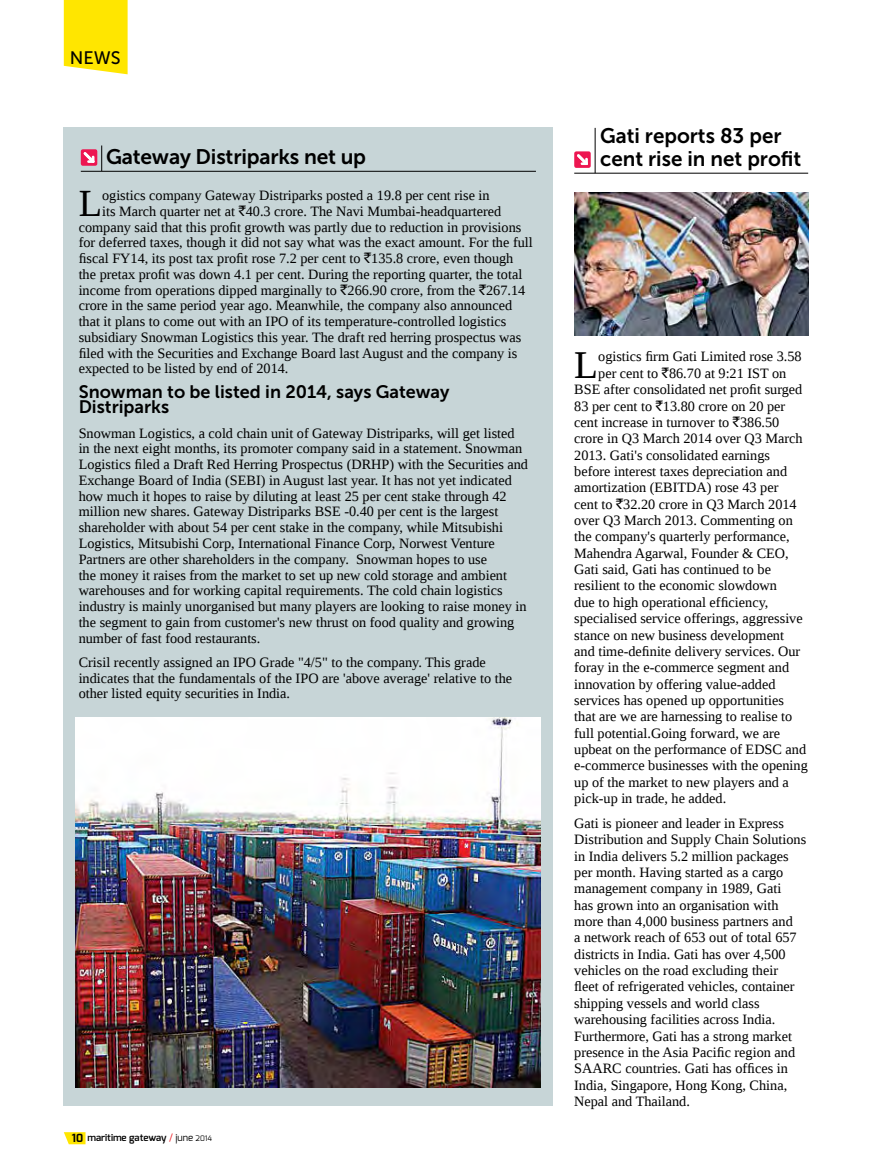
<style>
.page{position:relative;width:872px;height:1170px;background:#fff}
.page>*{position:absolute;margin:0;border:0;box-sizing:border-box;transform-origin:0 0}
.t1{font:39.15px "Liberation Serif";color:#000}
.t2{font:38.25px "Liberation Serif";color:#000}
.t3{font:21px/22.5px "Museo Sans 700";color:#000}
.t4{font:18px/15.8px "Museo Sans 700";color:#000}
.t5{font:18px "Museo Sans 500";color:#000}
.t6{font:14.25px/16.4px "Liberation Serif";color:#000}
.t7{font:600 9.75px "Exo";color:#000}
.s1{font-family:"Rupee Foradian"}
.s2{font-weight:700;font-size:11.25px}
.s3{font-weight:400;color:#ed1d24}
.s4{font-weight:400}
.s5{font-weight:400;font-size:7.5px}
</style>
<div class="page">
<div style="left:64px;top:127px;width:489px;height:979px;background:#c7d5d7"></div>
<hr style="left:81px;top:171px;width:455px;height:1px;background:#000">
<svg style="left:81px;top:145px;width:21px;height:26px"></svg>
<svg style="left:64px;top:0;width:64px;height:74px;background:#ffe70e"></svg>
<hr style="left:574px;top:173px;width:234px;height:1px;background:#000">
<hr style="left:595px;top:128px;width:1px;height:45px;background:#000">
<svg style="left:574px;top:151px;width:16px;height:17px"></svg>
<svg style="left:574px;top:152px;width:16px;height:15px"></svg>
<img style="left:76px;top:717px;width:464px;height:370px">
<img style="left:574px;top:193px;width:234px;height:142px">
<svg style="left:64px;top:1132px;width:21px;height:12px"></svg>
<p class="t5" style="left:70px;top:48px;width:52px">NEWS</p>
<h3 class="t3" style="left:106px;top:146px;width:261px">Gateway Distriparks net up</h3>
<h2 class="t2" style="left:79px;top:178px;width:25px">L</h2>
<p class="t6" style="left:102px;top:187px;width:389px">ogistics company Gateway Distriparks posted a 19.8 per cent rise in</p>
<p class="t6" style="left:102px;top:203px;width:401px">its March quarter net at <span class="s1">`</span>40.3 crore. The Navi Mumbai-headquartered</p>
<p class="t6" style="left:79px;top:218px;width:444px">company said that this profit growth was partly due to reduction in provisions</p>
<p class="t6" style="left:79px;top:234px;width:455px">for deferred taxes, though it did not say what was the exact amount. For the full</p>
<p class="t6" style="left:79px;top:250px;width:436px">fiscal FY14, its post tax profit rose 7.2 per cent to <span class="s1">`</span>135.8 crore, even though</p>
<p class="t6" style="left:79px;top:266px;width:445px">the pretax profit was down 4.1 per cent. During the reporting quarter, the total</p>
<p class="t6" style="left:79px;top:281px;width:448px">income from operations dipped marginally to <span class="s1">`</span>266.90 crore, from the <span class="s1">`</span>267.14</p>
<p class="t6" style="left:79px;top:297px;width:435px">crore in the same period year ago. Meanwhile, the company also announced</p>
<p class="t6" style="left:79px;top:313px;width:429px">that it plans to come out with an IPO of its temperature-controlled logistics</p>
<p class="t6" style="left:79px;top:329px;width:444px">subsidiary Snowman Logistics this year. The draft red herring prospectus was</p>
<p class="t6" style="left:79px;top:344px;width:440px">filed with the Securities and Exchange Board last August and the company is</p>
<p class="t6" style="left:79px;top:360px;width:211px">expected to be listed by end of 2014.</p>
<p class="t4" style="left:79px;top:383px;width:372px">Snowman to be listed in 2014, says Gateway<br>Distriparks</p>
<p class="t6" style="left:79px;top:425px;width:451px;line-height:15.8px">Snowman Logistics, a cold chain unit of Gateway Distriparks, will get listed in the next eight months, its promoter company said in a statement. Snowman Logistics filed a Draft Red Herring Prospectus (DRHP) with the Securities and Exchange Board of India (SEBI) in August last year. It has not yet indicated how much it hopes to raise by diluting at least 25 per cent stake through 42 million new shares. Gateway Distriparks BSE -0.40 per cent is the largest shareholder with about 54 per cent stake in the company, while Mitsubishi Logistics, Mitsubishi Corp, International Finance Corp, Norwest Venture Partners are other shareholders in the company. Snowman hopes to use<br>the money it raises from the market to set up new cold storage and ambient warehouses and for working capital requirements. The cold chain logistics industry is mainly unorganised but many players are looking to raise money in the segment to gain from customer's new thrust on food quality and growing number of fast food restaurants.</p>
<p class="t6" style="left:79px;top:654px;width:435px;line-height:15.8px">Crisil recently assigned an IPO Grade "4/5" to the company. This grade indicates that the fundamentals of the IPO are 'above average' relative to the other listed equity securities in India.</p>
<p class="t7" style="left:72px;top:1130px;width:142px"><span class="s2">10</span> maritime gateway <span class="s3">/</span> <span class="s4">june</span> <span class="s5">2014</span></p>
<h3 class="t3" style="left:600px;top:125px;width:203px">Gati reports 83 per cent rise in net profit</h3>
<h1 class="t1" style="left:574px;top:339px;width:25px">L</h1>
<p class="t6" style="left:598px;top:348px;width:205px">ogistics firm Gati Limited rose 3.58</p>
<p class="t6" style="left:598px;top:365px;width:190px">per cent to <span class="s1">`</span>86.70 at 9:21 IST on</p>
<p class="t6" style="left:574px;top:381px;width:230px">BSE after consolidated net profit surged</p>
<p class="t6" style="left:574px;top:397px;width:212px">83 per cent to <span class="s1">`</span>13.80 crore on 20 per</p>
<p class="t6" style="left:574px;top:414px;width:206px">cent increase in turnover to <span class="s1">`</span>386.50</p>
<p class="t6" style="left:574px;top:430px;width:230px">crore in Q3 March 2014 over Q3 March</p>
<p class="t6" style="left:574px;top:446px;width:197px">2013. Gati's consolidated earnings</p>
<p class="t6" style="left:574px;top:463px;width:214px">before interest taxes depreciation and</p>
<p class="t6" style="left:574px;top:479px;width:206px">amortization (EBITDA) rose 43 per</p>
<p class="t6" style="left:574px;top:495px;width:224px">cent to <span class="s1">`</span>32.20 crore in Q3 March 2014</p>
<p class="t6" style="left:574px;top:512px;width:220px">over Q3 March 2013. Commenting on</p>
<p class="t6" style="left:574px;top:528px;width:217px">the company's quarterly performance,</p>
<p class="t6" style="left:574px;top:544px;width:216px">Mahendra Agarwal, Founder &amp; CEO,</p>
<p class="t6" style="left:574px;top:561px;width:198px">Gati said, Gati has continued to be</p>
<p class="t6" style="left:574px;top:577px;width:204px">resilient to the economic slowdown</p>
<p class="t6" style="left:574px;top:593px;width:196px">due to high operational efficiency,</p>
<p class="t6" style="left:574px;top:610px;width:230px">specialised service offerings, aggressive</p>
<p class="t6" style="left:574px;top:626px;width:211px">stance on new business development</p>
<p class="t6" style="left:574px;top:642px;width:227px">and time-definite delivery services. Our</p>
<p class="t6" style="left:574px;top:659px;width:216px">foray in the e-commerce segment and</p>
<p class="t6" style="left:574px;top:675px;width:203px">innovation by offering value-added</p>
<p class="t6" style="left:574px;top:691px;width:211px">services has opened up opportunities</p>
<p class="t6" style="left:574px;top:708px;width:220px">that are we are harnessing to realise to</p>
<p class="t6" style="left:574px;top:724px;width:207px">full potential.Going forward, we are</p>
<p class="t6" style="left:574px;top:741px;width:233px">upbeat on the performance of EDSC and</p>
<p class="t6" style="left:574px;top:757px;width:235px">e-commerce businesses with the opening</p>
<p class="t6" style="left:574px;top:773px;width:216px">up of the market to new players and a</p>
<p class="t6" style="left:574px;top:790px;width:153px">pick-up in trade, he added.</p>
<p class="t6" style="left:574px;top:814px;width:233px">Gati is pioneer and leader in Express Distribution and Supply Chain Solutions in India delivers 5.2 million packages per month. Having started as a cargo management company in 1989, Gati<br>has grown into an organisation with more than 4,000 business partners and<br>a network reach of 653 out of total 657 districts in India. Gati has over 4,500 vehicles on the road excluding their<br>fleet of refrigerated vehicles, container shipping vessels and world class warehousing facilities across India.<br>Furthermore, Gati has a strong market presence in the Asia Pacific region and SAARC countries. Gati has offices in India, Singapore, Hong Kong, China, Nepal and Thailand.</p>
</div>
